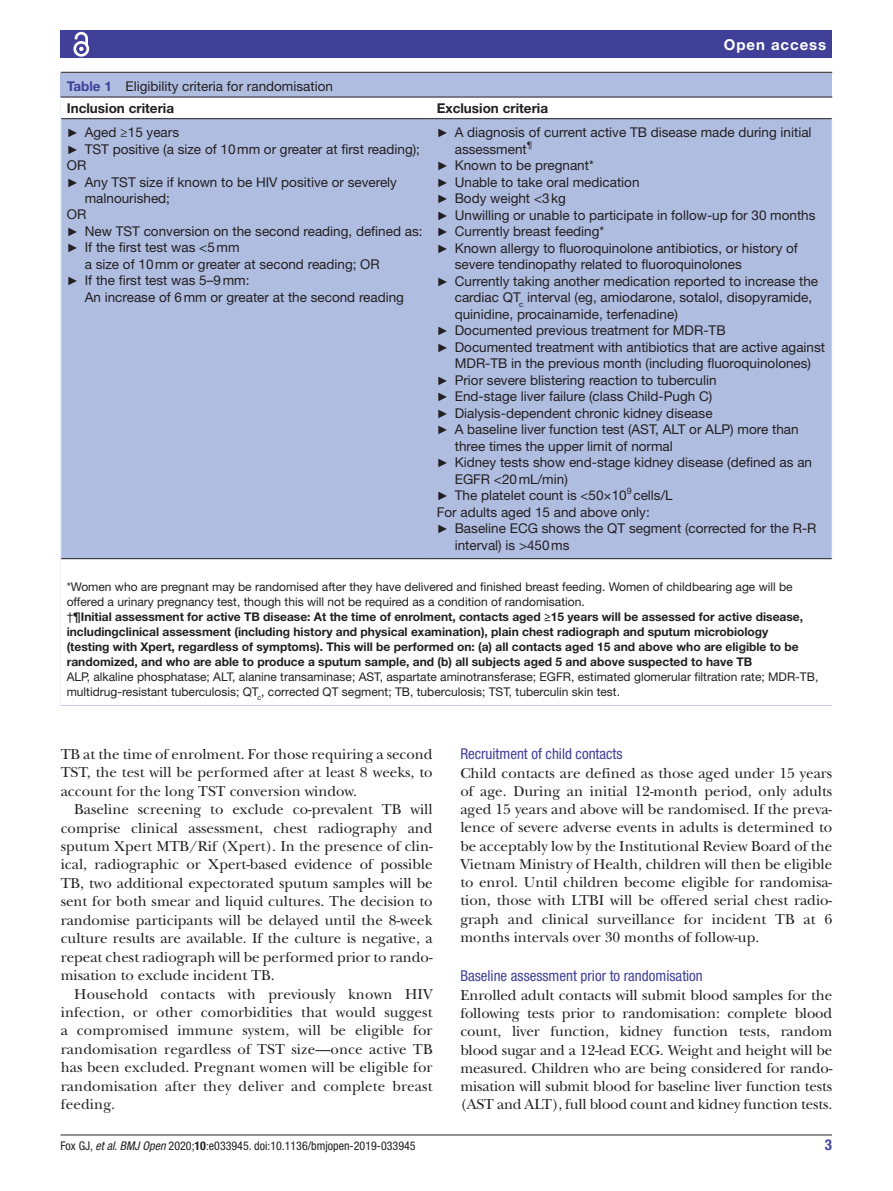
<style>
.page{position:relative;width:893px;height:1191px;background:#fff}
.page>*{position:absolute;margin:0;border:0;box-sizing:border-box;transform-origin:0 0}
.t1{font:15px/18.5px "New Baskerville";color:#231f20;text-align:justify}
.t2{font:condensed 15px "Helvetica Neue LT Std";color:#414099}
.t3{font:700 15px "Helvetica Neue LT Std";letter-spacing:.065em;color:#fff}
.t4{font:700 condensed 15px "Helvetica Neue LT Std";color:#414099}
.t5{font:13.5px/22px "Helvetica Neue LT Std";color:#231f20}
.t6{font:700 13.5px "Helvetica Neue LT Std";color:#231f20}
.t7{font:700 12px/15px "Helvetica Neue LT Std";color:#231f20}
.t8{font:12px/15px "Helvetica Neue LT Std";color:#231f20}
.t9{font:condensed 12px "Helvetica Neue LT Std";color:#231f20}
.t10{font:9px "Helvetica Neue LT Std";color:#231f20}
.s1{font-weight:700;color:#414099}
.s2{font-weight:700}
.s3{font-family:"Arial";font-size:12px}
.s4{font-weight:400}
.s5{font-style:italic}
</style>
<div class="page">
<hr style="left:61px;top:1134px;width:771px;height:1px;background:#231f20">
<div style="left:61px;top:31px;width:771px;height:27px;background:#414099"></div>
<svg style="left:73px;top:31px;width:17px;height:26px"></svg>
<div style="left:61px;top:73px;width:771px;height:632px;background:#afbde1"></div>
<hr style="left:61px;top:72px;width:771px;height:1px;background:#231f20">
<div style="left:61px;top:98px;width:771px;height:607px;background:#fff"></div>
<svg style="left:61px;top:119px;width:771px;height:439px"></svg>
<hr style="left:61px;top:97px;width:370px;height:1px;background:#231f20">
<hr style="left:61px;top:118px;width:370px;height:1px;background:#231f20">
<hr style="left:431px;top:97px;width:401px;height:1px;background:#231f20">
<hr style="left:431px;top:118px;width:401px;height:1px;background:#231f20">
<hr style="left:431px;top:558px;width:401px;height:1px;background:#231f20">
<hr style="left:61px;top:558px;width:370px;height:1px;background:#231f20">
<svg style="left:60px;top:97px;width:1px;height:22px"></svg>
<hr style="left:67px;top:575px;width:765px;height:2px;background:#fff">
<hr style="left:67px;top:605px;width:765px;height:2px;background:#fff">
<hr style="left:67px;top:665px;width:765px;height:2px;background:#fff">
<hr style="left:67px;top:695px;width:765px;height:2px;background:#fff">
<p class="t5" style="left:67px;top:75px;width:268px"><span class="s1">Table 1</span> Eligibility criteria for randomisation<br><span class="s2">Inclusion criteria</span></p>
<p class="t6" style="left:437px;top:99px;width:113px">Exclusion criteria</p>
<p class="t3" style="left:724px;top:35px;width:104px">Open access</p>
<p class="t5" style="left:437px;top:121px;width:376px"><span class="s3">►</span> A diagnosis of current active TB disease made during initial</p>
<p class="t5" style="left:455px;top:138px;width:79px">assessment<sup>¶</sup></p>
<p class="t5" style="left:437px;top:154px;width:159px"><span class="s3">►</span> Known to be pregnant*</p>
<p class="t5" style="left:437px;top:171px;width:204px"><span class="s3">►</span> Unable to take oral medication</p>
<p class="t5" style="left:437px;top:187px;width:131px"><span class="s3">►</span> Body weight &lt;3kg</p>
<p class="t5" style="left:437px;top:204px;width:380px"><span class="s3">►</span> Unwilling or unable to participate in follow-up for 30 months</p>
<p class="t5" style="left:437px;top:220px;width:169px"><span class="s3">►</span> Currently breast feeding*</p>
<p class="t5" style="left:437px;top:237px;width:363px"><span class="s3">►</span> Known allergy to fluoroquinolone antibiotics, or history of</p>
<p class="t5" style="left:455px;top:253px;width:289px">severe tendinopathy related to fluoroquinolones</p>
<p class="t5" style="left:437px;top:270px;width:383px"><span class="s3">►</span> Currently taking another medication reported to increase the</p>
<p class="t5" style="left:455px;top:286px;width:359px">cardiac QT<sub>c</sub> interval (eg, amiodarone, sotalol, disopyramide,</p>
<p class="t5" style="left:455px;top:303px;width:225px">quinidine, procainamide, terfenadine)</p>
<p class="t5" style="left:437px;top:319px;width:290px"><span class="s3">►</span> Documented previous treatment for MDR-TB</p>
<p class="t5" style="left:437px;top:336px;width:390px"><span class="s3">►</span> Documented treatment with antibiotics that are active against</p>
<p class="t5" style="left:455px;top:352px;width:358px">MDR-TB in the previous month (including fluoroquinolones)</p>
<p class="t5" style="left:437px;top:369px;width:281px"><span class="s3">►</span> Prior severe blistering reaction to tuberculin</p>
<p class="t5" style="left:437px;top:385px;width:277px"><span class="s3">►</span> End-stage liver failure (class Child-Pugh C)</p>
<p class="t5" style="left:437px;top:402px;width:277px"><span class="s3">►</span> Dialysis-dependent chronic kidney disease</p>
<p class="t5" style="left:437px;top:418px;width:363px"><span class="s3">►</span> A baseline liver function test (AST, ALT or ALP) more than</p>
<p class="t5" style="left:455px;top:435px;width:220px">three times the upper limit of normal</p>
<p class="t5" style="left:437px;top:451px;width:377px"><span class="s3">►</span> Kidney tests show end-stage kidney disease (defined as an</p>
<p class="t5" style="left:455px;top:468px;width:115px">EGFR &lt;20mL/min)</p>
<p class="t5" style="left:437px;top:484px;width:192px"><span class="s3">►</span> The platelet count is &lt;50×10</p>
<p class="t10" style="left:627px;top:486px;width:6px">9</p>
<p class="t5" style="left:633px;top:484px;width:41px">cells/L</p>
<p class="t5" style="left:437px;top:500px;width:215px">For adults aged 15 and above only:</p>
<p class="t5" style="left:437px;top:517px;width:381px"><span class="s3">►</span> Baseline ECG shows the QT segment (corrected for the R-R</p>
<p class="t5" style="left:455px;top:533px;width:116px">interval) is &gt;450ms</p>
<p class="t7" style="left:67px;top:579px;width:738px"><span class="s4">*Women who are pregnant may be randomised after they have delivered and finished breast feeding. Women of childbearing age will be offered a urinary pregnancy test, though this will not be required as a condition of randomisation.<br>†</span>¶Initial assessment for active TB disease: At the time of enrolment, contacts aged ≥15 years will be assessed for active disease, includingclinical assessment (including history and physical examination), plain chest radiograph and sputum microbiology (testing with Xpert, regardless of symptoms). This will be performed on: (a) all contacts aged 15 and above who are eligible to be randomized, and who are able to produce a sputum sample, and (b) all subjects aged 5 and above suspected to have TB</p>
<p class="t8" style="left:67px;top:669px;width:753px">ALP, alkaline phosphatase; ALT, alanine transaminase; AST, aspartate aminotransferase; EGFR, estimated glomerular filtration rate; MDR-TB, multidrug-resistant tuberculosis; QT<sub>c</sub>, corrected QT segment; TB, tuberculosis; TST, tuberculin skin test.</p>
<p class="t5" style="left:67px;top:121px;width:114px"><span class="s3">►</span> Aged ≥15 years</p>
<p class="t5" style="left:67px;top:138px;width:355px"><span class="s3">►</span> TST positive (a size of 10mm or greater at first reading);</p>
<p class="t5" style="left:67px;top:154px;width:21px">OR</p>
<p class="t5" style="left:67px;top:170px;width:332px"><span class="s3">►</span> Any TST size if known to be HIV positive or severely</p>
<p class="t5" style="left:85px;top:187px;width:87px">malnourished;</p>
<p class="t5" style="left:67px;top:203px;width:21px">OR</p>
<p class="t5" style="left:67px;top:220px;width:357px"><span class="s3">►</span> New TST conversion on the second reading, defined as:</p>
<p class="t5" style="left:67px;top:236px;width:174px"><span class="s3">►</span> If the first test was &lt;5mm</p>
<p class="t5" style="left:85px;top:253px;width:296px">a size of 10mm or greater at second reading; OR</p>
<p class="t5" style="left:67px;top:269px;width:184px"><span class="s3">►</span> If the first test was 5–9mm:</p>
<p class="t5" style="left:85px;top:286px;width:321px">An increase of 6mm or greater at the second reading</p>
<p class="t1" style="left:61px;top:744px;width:373px">TB at the time of enrolment. For those requiring a second TST, the test will be performed after at least 8 weeks, to account for the long TST conversion window.</p>
<p class="t1" style="left:61px;top:800px;width:373px;text-indent:14px">Baseline screening to exclude co-prevalent TB will comprise clinical assessment, chest radiography and sputum Xpert MTB/Rif (Xpert). In the presence of clin&shy;ical, radiographic or Xpert-based evidence of possible TB, two additional expectorated sputum samples will be sent for both smear and liquid cultures. The decision to randomise participants will be delayed until the 8-week culture results are available. If the culture is negative, a repeat chest radiograph will be performed prior to rando&shy;misation to exclude incident TB.</p>
<p class="t1" style="left:61px;top:984px;width:373px;text-indent:14px">Household contacts with previously known HIV infection, or other comorbidities that would suggest a compromised immune system, will be eligible for randomisation regardless of TST size—once active TB has been excluded. Pregnant women will be eligible for randomisation after they deliver and complete breast feeding.</p>
<p class="t2" style="left:460px;top:745px;width:164px">Recruitment of child contacts</p>
<p class="t1" style="left:460px;top:763px;width:373px">Child contacts are defined as those aged under 15 years of age. During an initial 12-month period, only adults aged 15 years and above will be randomised. If the preva&shy;lence of severe adverse events in adults is determined to be acceptably low by the Institutional Review Board of the Vietnam Ministry of Health, children will then be eligible to enrol. Until children become eligible for randomisa&shy;tion, those with LTBI will be offered serial chest radio&shy;graph and clinical surveillance for incident TB at 6 months intervals over 30 months of follow-up.</p>
<p class="t2" style="left:460px;top:967px;width:244px">Baseline assessment prior to randomisation</p>
<p class="t1" style="left:460px;top:985px;width:373px">Enrolled adult contacts will submit blood samples for the following tests prior to randomisation: complete blood count, liver function, kidney function tests, random blood sugar and a 12-lead ECG. Weight and height will be measured. Children who are being considered for rando&shy;misation will submit blood for baseline liver function tests (AST and ALT), full blood count and kidney function tests.</p>
<p class="t9" style="left:61px;top:1138px;width:357px">Fox GJ, <span class="s5">et al</span>. <span class="s5">BMJ Open</span> 2020;<span class="s2">10</span>:e033945. doi:10.1136/bmjopen-2019-033945</p>
<p class="t4" style="left:825px;top:1135px;width:9px">3</p>
</div>
